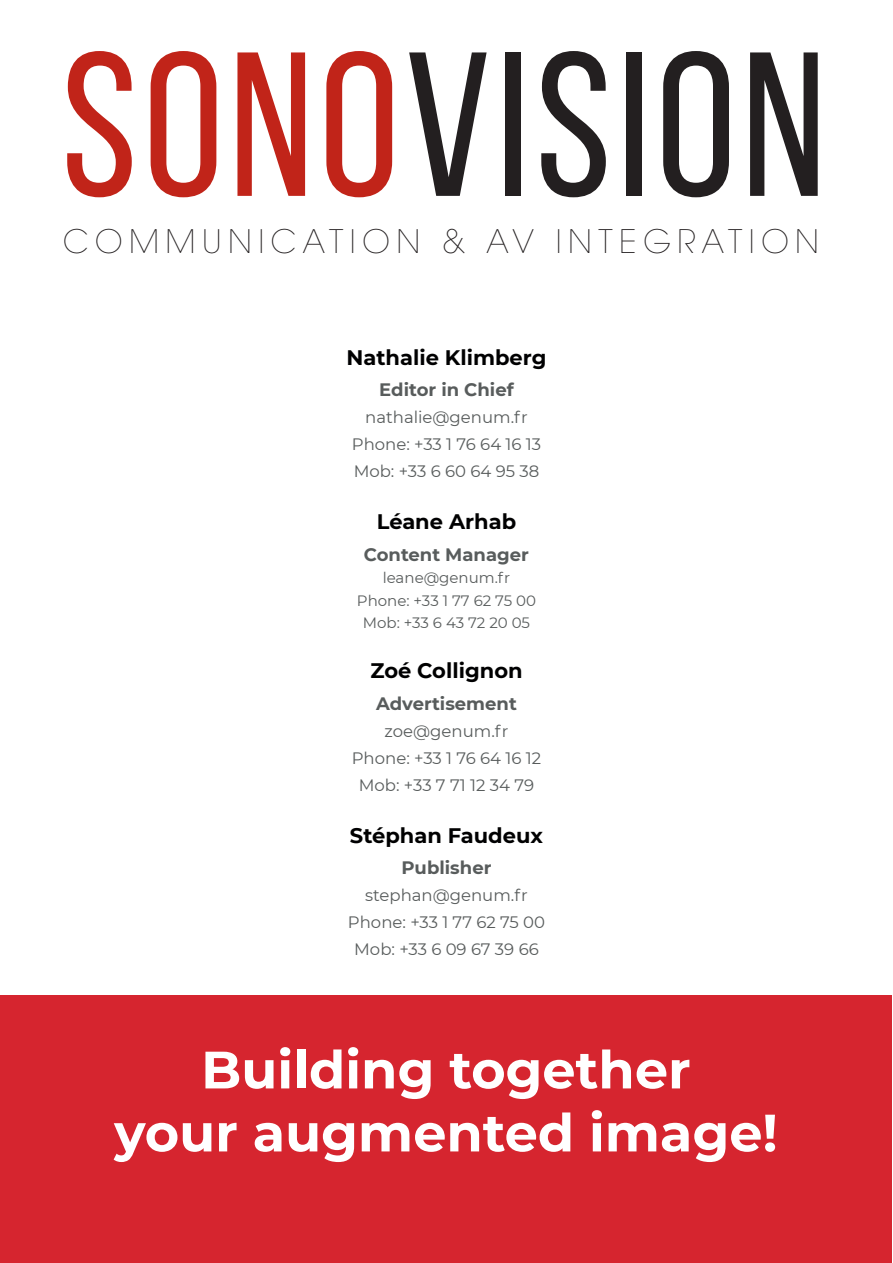
<style>
.page{position:relative;width:893px;height:1263px;background:#fff}
.page>*{position:absolute;margin:0;border:0;box-sizing:border-box;transform-origin:0 0}
.t1{font:700 52.5px/63px "Montserrat";color:#fff;text-align:center}
.t2{font:200 32.25px "Avant Garde";letter-spacing:.2em;color:#231f20}
.t3{font:700 21px "Montserrat";color:#000001}
.t4{font:700 18px "Montserrat";color:#585c5c}
.t5{font:16.5px "Montserrat";color:#585c5c}
.t6{font:15px "Montserrat";color:#585c5c}
</style>
<div class="page">
<div style="left:1px;top:995px;width:891px;height:267px;background:#d6252f"></div>
<svg style="left:67px;top:51px;width:65px;height:146px"></svg>
<svg style="left:151px;top:51px;width:65px;height:146px"></svg>
<svg style="left:237px;top:52px;width:68px;height:144px"></svg>
<svg style="left:326px;top:51px;width:66px;height:146px"></svg>
<svg style="left:409px;top:52px;width:78px;height:144px"></svg>
<div style="left:505px;top:52px;width:16px;height:144px;background:#231f20"></div>
<svg style="left:541px;top:51px;width:65px;height:146px"></svg>
<div style="left:626px;top:52px;width:16px;height:144px;background:#231f20"></div>
<svg style="left:663px;top:51px;width:66px;height:146px"></svg>
<svg style="left:750px;top:52px;width:68px;height:144px"></svg>
<p class="t2" style="left:63px;top:222px;width:757px">COMMUNICATION &amp; AV INTEGRATION</p>
<p class="t3" style="left:347px;top:342px;width:201px">Nathalie Klimberg</p>
<p class="t4" style="left:379px;top:377px;width:136px">Editor in Chief</p>
<p class="t5" style="left:365px;top:406px;width:164px">nathalie@genum.fr</p>
<p class="t5" style="left:352px;top:433px;width:191px">Phone: +33 1 76 64 16 13</p>
<p class="t5" style="left:354px;top:460px;width:187px">Mob: +33 6 60 64 95 38</p>
<p class="t3" style="left:377px;top:507px;width:141px">Léane Arhab</p>
<p class="t4" style="left:364px;top:541px;width:166px">Content Manager</p>
<p class="t6" style="left:383px;top:567px;width:129px">leane@genum.fr</p>
<p class="t6" style="left:357px;top:590px;width:181px">Phone: +33 1 77 62 75 00</p>
<p class="t6" style="left:363px;top:612px;width:169px">Mob: +33 6 43 72 20 05</p>
<p class="t3" style="left:370px;top:656px;width:154px">Zoé Collignon</p>
<p class="t4" style="left:376px;top:690px;width:142px">Advertisement</p>
<p class="t5" style="left:385px;top:719px;width:125px">zoe@genum.fr</p>
<p class="t5" style="left:352px;top:746px;width:191px">Phone: +33 1 76 64 16 12</p>
<p class="t5" style="left:359px;top:773px;width:177px">Mob: +33 7 71 12 34 79</p>
<p class="t3" style="left:350px;top:820px;width:195px">Stéphan Faudeux</p>
<p class="t4" style="left:401px;top:855px;width:92px">Publisher</p>
<p class="t5" style="left:365px;top:884px;width:164px">stephan@genum.fr</p>
<p class="t5" style="left:348px;top:911px;width:199px">Phone: +33 1 77 62 75 00</p>
<p class="t5" style="left:354px;top:938px;width:186px">Mob: +33 6 09 67 39 66</p>
<p class="t1" style="left:114px;top:1036px;width:665px">Building together<br>your augmented image!</p>
</div>
